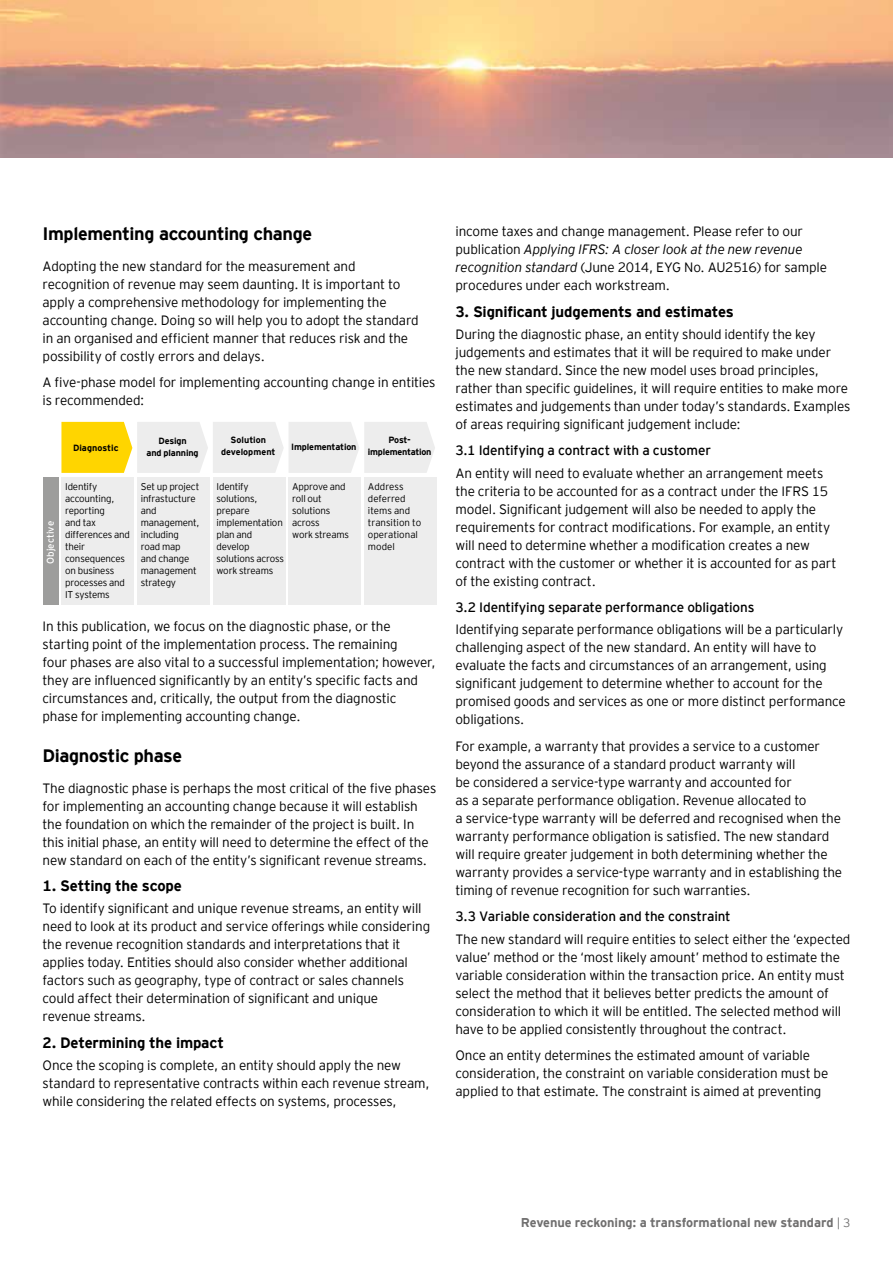
<style>
.page{position:relative;width:893px;height:1263px;background:#fff}
.page>*{position:absolute;margin:0;border:0;box-sizing:border-box;transform-origin:0 0}
.t1{font:700 18px "EY Interstate";letter-spacing:-.02em;color:#000}
.t2{font:700 15px "EY Interstate";letter-spacing:-.015em;color:#000}
.t3{font:300 13.5px/18px "EY Interstate";letter-spacing:-.015em;color:#000}
.t4{font:13.5px "EY Interstate";letter-spacing:-.01em;color:#000}
.t5{font:700 12.75px "EY Interstate";letter-spacing:-.01em;color:#706f6f}
.t6{font:300 9.75px/12px "EY Interstate";letter-spacing:-.02em;color:#000}
.t7{font:300 9.75px/12px "EY Interstate";color:#000}
.t8{font:9.75px "EY Interstate";color:#fff}
.t9{font:700 9px/12px "EY Interstate";letter-spacing:-.015em;color:#000;text-align:center}
.t10{font:700 9px/12px "EY Interstate";letter-spacing:.005em;color:#000;text-align:center}
.s1{font-style:italic}
.s2{font-weight:300;font-size:12px}
</style>
<div class="page">
<div style="left:61px;top:477px;width:73px;height:127px;background:#ededed"></div>
<div style="left:137px;top:477px;width:72px;height:127px;background:#ededed"></div>
<div style="left:213px;top:477px;width:72px;height:127px;background:#ededed"></div>
<div style="left:289px;top:477px;width:72px;height:127px;background:#ededed"></div>
<div style="left:364px;top:477px;width:73px;height:127px;background:#ededed"></div>
<svg style="left:61px;top:422px;width:374px;height:51px;background:#f2eac4"></svg>
<div style="left:43px;top:477px;width:16px;height:127px;background:#9d9d9c"></div>
<h1 class="t1" style="left:43px;top:220px;width:271px">Implementing accounting change</h1>
<p class="t3" style="left:43px;top:256px;width:378px">Adopting the new standard for the measurement and recognition of revenue may seem daunting. It is important to apply a comprehensive methodology for implementing the accounting change. Doing so will help you to adopt the standard in an organised and efficient manner that reduces risk and the possibility of costly errors and delays.</p>
<p class="t3" style="left:43px;top:372px;width:395px">A five-phase model for implementing accounting change in entities is recommended:</p>
<p class="t9" style="left:73px;top:441px;width:47px">Diagnostic</p>
<p class="t9" style="left:147px;top:434px;width:54px">Design<br>and planning</p>
<p class="t10" style="left:221px;top:433px;width:56px">Solution development</p>
<p class="t9" style="left:368px;top:433px;width:65px">Post&shy;implementation</p>
<p class="t9" style="left:291px;top:441px;width:67px">Implementation</p>
<p class="t6" style="left:65px;top:480px;width:66px">Identify accounting, reporting<br>and tax differences and their consequences on business processes and<br>IT systems</p>
<p class="t6" style="left:141px;top:480px;width:60px">Set up project infrastucture and management, including road map<br>and change management strategy</p>
<p class="t6" style="left:216px;top:480px;width:69px">Identify solutions, prepare implementation plan and develop solutions across work streams</p>
<p class="t6" style="left:292px;top:480px;width:58px">Approve and roll out solutions across<br>work streams</p>
<p class="t7" style="left:368px;top:480px;width:55px">Address deferred items and transition to operational model</p>
<p class="t3" style="left:43px;top:616px;width:395px">In this publication, we focus on the diagnostic phase, or the starting point of the implementation process. The remaining<br>four phases are also vital to a successful implementation; however, they are influenced significantly by an entity’s specific facts and circumstances and, critically, the output from the diagnostic<br>phase for implementing accounting change.</p>
<h1 class="t1" style="left:43px;top:742px;width:141px">Diagnostic phase</h1>
<p class="t3" style="left:43px;top:778px;width:395px">The diagnostic phase is perhaps the most critical of the five phases for implementing an accounting change because it will establish the foundation on which the remainder of the project is built. In this initial phase, an entity will need to determine the effect of the new standard on each of the entity’s significant revenue streams.</p>
<p class="t2" style="left:43px;top:875px;width:141px">1. Setting the scope</p>
<p class="t3" style="left:43px;top:899px;width:389px">To identify significant and unique revenue streams, an entity will need to look at its product and service offerings while considering the revenue recognition standards and interpretations that it applies today. Entities should also consider whether additional factors such as geography, type of contract or sales channels could affect their determination of significant and unique<br>revenue streams.</p>
<p class="t2" style="left:43px;top:1032px;width:183px">2. Determining the impact</p>
<p class="t3" style="left:43px;top:1056px;width:388px">Once the scoping is complete, an entity should apply the new standard to representative contracts within each revenue stream, while considering the related effects on systems, processes,</p>
<p class="t8" style="left:43px;top:564px;width:44px;rotate:-90deg">Objective</p>
<p class="t3" style="left:455px;top:222px;width:373px">income taxes and change management. Please refer to our publication <span class="s1">Applying IFRS: A closer look at the new revenue recognition standard</span> (June 2014, EYG No. AU2516) for sample procedures under each workstream.</p>
<p class="t2" style="left:455px;top:301px;width:280px">3. Significant judgements and estimates</p>
<p class="t3" style="left:455px;top:324px;width:396px">During the diagnostic phase, an entity should identify the key judgements and estimates that it will be required to make under the new standard. Since the new model uses broad principles, rather than specific guidelines, it will require entities to make more estimates and judgements than under today’s standards. Examples of areas requiring significant judgement include:</p>
<p class="t4" style="left:455px;top:441px;width:257px">3.1 Identifying a contract with a customer</p>
<p class="t3" style="left:455px;top:463px;width:383px">An entity will need to evaluate whether an arrangement meets the criteria to be accounted for as a contract under the IFRS 15 model. Significant judgement will also be needed to apply the requirements for contract modifications. For example, an entity will need to determine whether a modification creates a new contract with the customer or whether it is accounted for as part of the existing contract.</p>
<p class="t4" style="left:455px;top:598px;width:300px">3.2 Identifying separate performance obligations</p>
<p class="t3" style="left:455px;top:620px;width:392px">Identifying separate performance obligations will be a particularly challenging aspect of the new standard. An entity will have to evaluate the facts and circumstances of an arrangement, using significant judgement to determine whether to account for the promised goods and services as one or more distinct performance obligations.</p>
<p class="t3" style="left:455px;top:736px;width:388px">For example, a warranty that provides a service to a customer beyond the assurance of a standard product warranty will<br>be considered a service-type warranty and accounted for<br>as a separate performance obligation. Revenue allocated to<br>a service-type warranty will be deferred and recognised when the warranty performance obligation is satisfied. The new standard will require greater judgement in both determining whether the warranty provides a service-type warranty and in establishing the timing of revenue recognition for such warranties.</p>
<p class="t4" style="left:455px;top:907px;width:277px">3.3 Variable consideration and the constraint</p>
<p class="t3" style="left:455px;top:929px;width:396px">The new standard will require entities to select either the ‘expected value’ method or the ‘most likely amount’ method to estimate the variable consideration within the transaction price. An entity must select the method that it believes better predicts the amount of consideration to which it will be entitled. The selected method will have to be applied consistently throughout the contract.</p>
<p class="t3" style="left:455px;top:1045px;width:374px">Once an entity determines the estimated amount of variable consideration, the constraint on variable consideration must be applied to that estimate. The constraint is aimed at preventing</p>
<p class="t5" style="left:521px;top:1213px;width:331px">Revenue reckoning: a transformational new standard <span class="s2">| 3</span></p>
</div>
